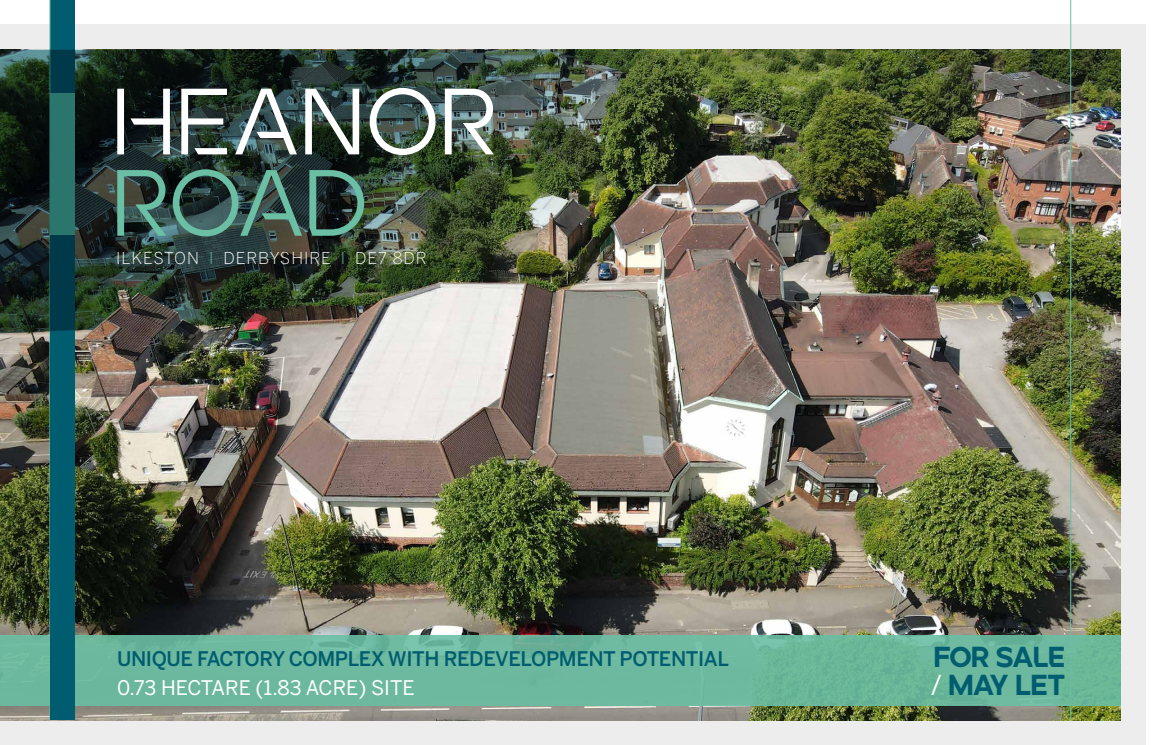
<style>
.page{position:relative;width:1170px;height:745px;background:#fff}
.page>*{position:absolute;margin:0;border:0;box-sizing:border-box;transform-origin:0 0}
.t1{font:93.75px "Ardela Edge X03";color:#fff}
.t2{font:93.75px "Ardela Edge X03";color:#6abfa4}
.t3{font:900 28.75px/28.8px "Ardela Edge X01";letter-spacing:-.035em;color:#005d70}
.t4{font:500 20px "Benton Sans";letter-spacing:-.02em;color:#005d70}
.t5{font:20px "Benton Sans";color:#fff}
.t6{font:300 16.25px "Benton Sans";letter-spacing:.06em;color:#fff}
.s1{color:#6abfa4}
.s2{font-family:"Ardela Edge X03";font-weight:400;color:#fff}
</style>
<div class="page">
<div style="left:0;top:25px;width:1144px;height:719px;background:#ededed"></div>
<img style="left:0;top:50px;width:1120px;height:669px">
<hr style="left:1070px;top:0;width:1px;height:719px;background:#6abfa4">
<div style="left:50px;top:0;width:25px;height:93px;background:#005d70"></div>
<div style="left:0;top:634px;width:1120px;height:71px;background:#6abfa4"></div>
<hr style="left:50px;top:0;width:1px;height:719px;background:#6abfa4">
<div style="left:50px;top:235px;width:25px;height:484px;background:#005d70"></div>
<img style="left:0;top:50px;width:692px;height:283px">
<h1 class="t1" style="left:111px;top:62px;width:387px">HEANOR</h1>
<h1 class="t2" style="left:111px;top:144px;width:258px">ROAD</h1>
<p class="t6" style="left:116px;top:248px;width:312px">ILKESTON <span class="s1">I</span> DERBYSHIRE <span class="s1">I</span> DE7 8DR</p>
<p class="t4" style="left:117px;top:646px;width:613px">UNIQUE FACTORY COMPLEX WITH REDEVELOPMENT POTENTIAL</p>
<p class="t5" style="left:117px;top:675px;width:299px">0.73 HECTARE (1.83 ACRE) SITE</p>
<h2 class="t3" style="left:930px;top:640px;width:136px">FOR SALE <span class="s2">/</span> MAY LET</h2>
</div>
